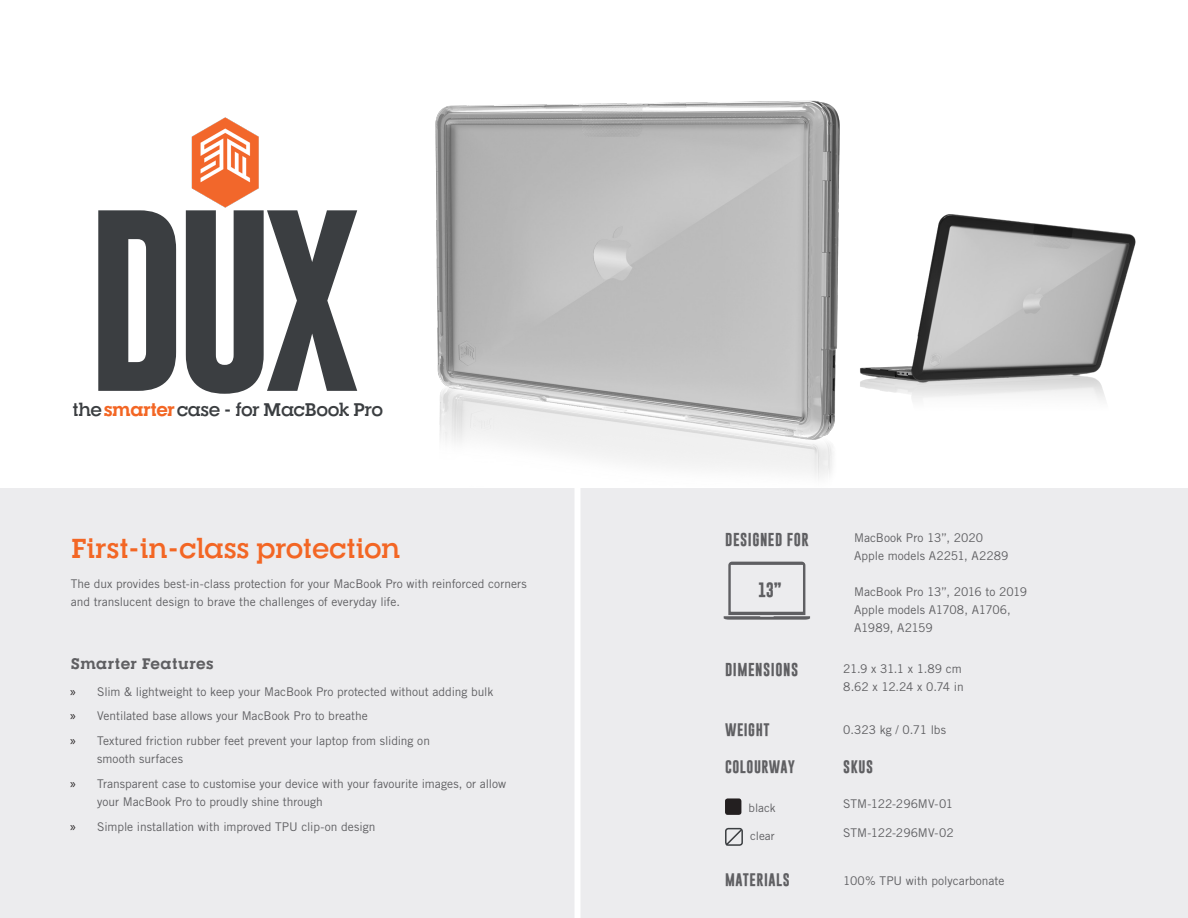
<style>
.page{position:relative;width:1188px;height:918px;background:#fff}
.page>*{position:absolute;margin:0;border:0;box-sizing:border-box;transform-origin:0 0}
.t1{font:700 184.65px "Gobold";color:#3b3e41}
.t2{font:700 27px "RNS Camelia";letter-spacing:-.005em;color:#f36624}
.t3{font:700 18px "RNS Camelia";letter-spacing:-.03em;color:#3b3e41}
.t4{font:800 15px "RNS Camelia";letter-spacing:.035em;color:#5f5f62}
.t5{font:700 15px "Gobold";color:#5f5f62}
.t6{font:700 13.5px "Gobold";letter-spacing:.04em;color:#5f5f62}
.t7{font:700 13.2px "Gobold";letter-spacing:.04em;color:#5f5f62}
.Main_Copy_Section{font:12px/18px "Trade Gothic";color:#5f5f62}
.t8{font:11.7px "Trade Gothic";color:#5f5f62}
.s1{font-weight:800;color:#f36624}
.s2{font-family:"Myriad Pro";font-size:13.5px;color:#231f20}
</style>
<div class="page">
<div style="left:0;top:488px;width:1188px;height:430px;background:#ececee"></div>
<div style="left:574px;top:487px;width:6px;height:431px;background:#fff"></div>
<img style="left:191px;top:117px;width:68px;height:91px">
<svg style="left:724px;top:562px;width:86px;height:58px"></svg>
<div style="left:725px;top:798px;width:16px;height:17px;background:#231f20;border-radius:3px"></div>
<svg style="left:725px;top:828px;width:18px;height:18px"></svg>
<img style="left:435px;top:100px;width:405px;height:379px">
<img style="left:860px;top:214px;width:276px;height:186px">
<p class="t1" style="left:87px;top:180px;width:276px">DUX</p>
<p class="t3" style="left:73px;top:399px;width:312px">the<span class="s1">smarter</span>case - for MacBook Pro</p>
<p class="t2" style="left:71px;top:531px;width:331px">First-in-class protection</p>
<p class="Main_Copy_Section" style="left:71px;top:574px;width:457px">The dux provides best-in-class protection for your MacBook Pro with reinforced corners</p>
<p class="Main_Copy_Section" style="left:71px;top:592px;width:331px">and translucent design to brave the challenges of everyday life.</p>
<p class="t4" style="left:71px;top:654px;width:144px">Smarter Features</p>
<p class="Main_Copy_Section" style="left:70px;top:682px;width:425px"><span class="s2">»</span> Slim &amp; lightweight to keep your MacBook Pro protected without adding bulk</p>
<p class="Main_Copy_Section" style="left:70px;top:707px;width:299px"><span class="s2">»</span> Ventilated base allows your MacBook Pro to breathe</p>
<p class="Main_Copy_Section" style="left:97px;top:732px;width:334px;text-indent:-27px"><span class="s2">»</span> Textured friction rubber feet prevent your laptop from sliding on smooth surfaces</p>
<p class="Main_Copy_Section" style="left:97px;top:774px;width:410px;text-indent:-27px"><span class="s2">»</span> Transparent case to customise your device with your favourite images, or allow your MacBook Pro to proudly shine through</p>
<p class="Main_Copy_Section" style="left:70px;top:817px;width:307px"><span class="s2">»</span> Simple installation with improved TPU clip-on design</p>
<p class="t6" style="left:725px;top:530px;width:85px">DESIGNED FOR</p>
<p class="t5" style="left:758px;top:580px;width:25px">13”</p>
<p class="Main_Copy_Section" style="left:854px;top:528px;width:131px">MacBook Pro 13”, 2020</p>
<p class="Main_Copy_Section" style="left:854px;top:546px;width:156px">Apple models A2251, A2289</p>
<p class="Main_Copy_Section" style="left:854px;top:582px;width:175px">MacBook Pro 13”, 2016 to 2019</p>
<p class="Main_Copy_Section" style="left:854px;top:600px;width:158px">Apple models A1708, A1706,<br>A1989, A2159</p>
<p class="t6" style="left:725px;top:660px;width:75px">DIMENSIONS</p>
<p class="Main_Copy_Section" style="left:843px;top:660px;width:120px">21.9 x 31.1 x 1.89 cm</p>
<p class="Main_Copy_Section" style="left:843px;top:678px;width:122px">8.62 x 12.24 x 0.74 in</p>
<p class="t7" style="left:725px;top:721px;width:46px">WEIGHT</p>
<p class="Main_Copy_Section" style="left:843px;top:721px;width:104px">0.323 kg / 0.71 lbs</p>
<p class="t7" style="left:725px;top:758px;width:72px">COLOURWAY</p>
<p class="t7" style="left:843px;top:758px;width:31px">SKUS</p>
<p class="t8" style="left:749px;top:801px;width:29px">black</p>
<p class="Main_Copy_Section" style="left:843px;top:794px;width:111px">STM-122-296MV-01</p>
<p class="t8" style="left:750px;top:829px;width:26px">clear</p>
<p class="Main_Copy_Section" style="left:843px;top:824px;width:112px">STM-122-296MV-02</p>
<p class="t7" style="left:725px;top:871px;width:66px">MATERIALS</p>
<p class="Main_Copy_Section" style="left:843px;top:871px;width:163px">100% TPU with polycarbonate</p>
</div>
